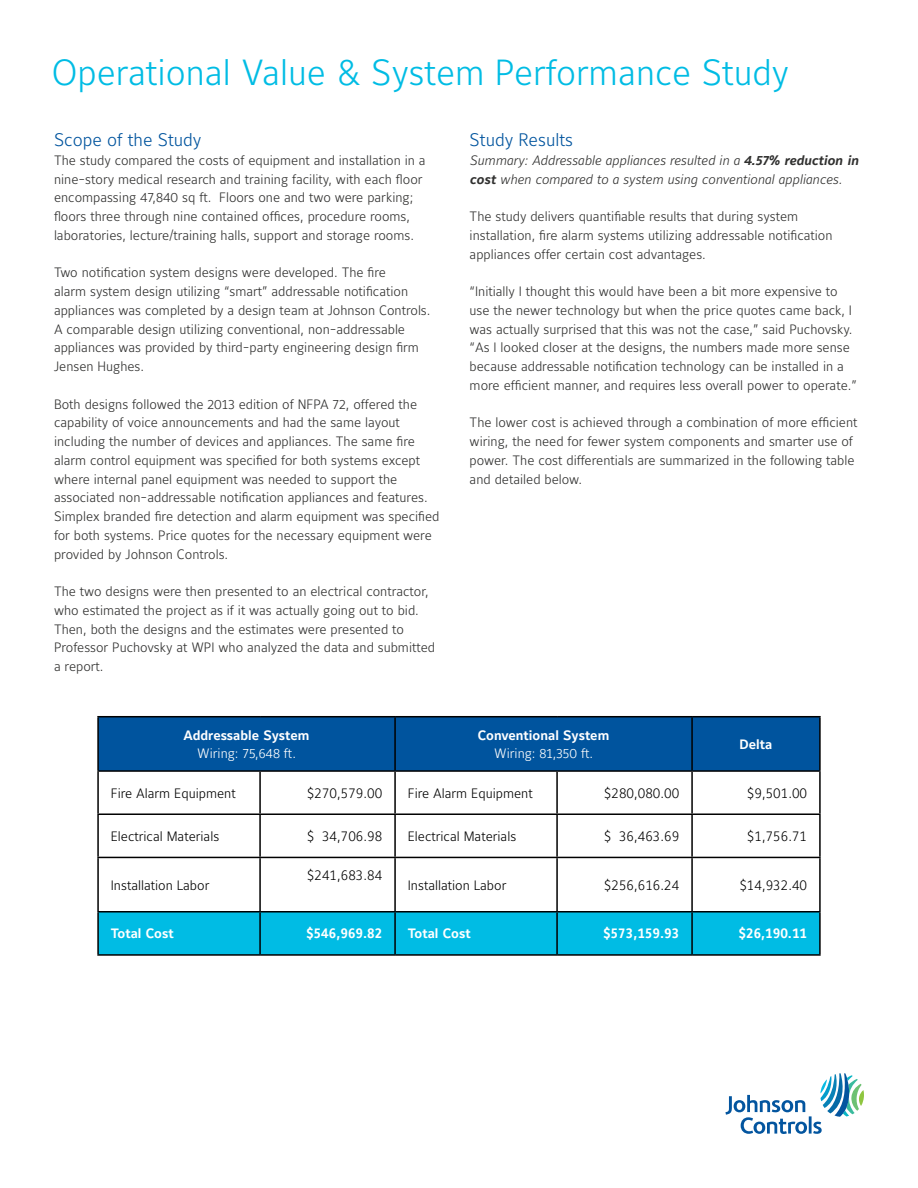
<style>
.page{position:relative;width:918px;height:1188px;background:#fff}
.page>*{position:absolute;margin:0;border:0;box-sizing:border-box;transform-origin:0 0}
.t1{font:300 36px "Maurea Jci Lf ML";color:#00bce4}
.t2{font:300 18px "Maurea Jci Lf ML";color:#00549e}
.t3{font:300 13.5px/18.8px "Maurea Jci Lf ML";color:#30302f}
.t4{font:italic 300 13.5px/18.8px "Maurea Jci Lf ML";color:#30302f}
.t5{font:300 13.5px "Maurea Jci Lf ML";color:#000}
.t6{font:300 13.5px "Maurea Jci Tf ML";color:#000}
.t7{font:700 13.5px "Maurea Jci Tf ML";color:#fff}
.t8{font:700 13.5px "Maurea Jci Lf ML";color:#fff}
.t9{font:300 13.5px "Maurea Jci Lf ML";color:#fff}
.s1{font-weight:700}
</style>
<div class="page">
<svg style="left:725px;top:1073px;width:139px;height:61px"></svg>
<div style="left:99px;top:717px;width:720px;height:53px;background:#00549e"></div>
<div style="left:99px;top:913px;width:720px;height:41px;background:#00bce4"></div>
<hr style="left:97px;top:716px;width:163px;height:1px;background:#000">
<hr style="left:97px;top:717px;width:2px;height:53px;background:#000">
<hr style="left:260px;top:716px;width:135px;height:1px;background:#000">
<hr style="left:395px;top:716px;width:162px;height:1px;background:#000">
<hr style="left:557px;top:716px;width:135px;height:1px;background:#000">
<hr style="left:692px;top:716px;width:129px;height:1px;background:#000">
<hr style="left:819px;top:717px;width:2px;height:53px;background:#000">
<hr style="left:97px;top:770px;width:163px;height:2px;background:#000">
<hr style="left:97px;top:772px;width:2px;height:41px;background:#000">
<hr style="left:260px;top:770px;width:135px;height:2px;background:#000">
<hr style="left:259px;top:772px;width:2px;height:41px;background:#000">
<hr style="left:395px;top:770px;width:162px;height:2px;background:#000">
<hr style="left:557px;top:770px;width:135px;height:2px;background:#000">
<hr style="left:556px;top:772px;width:2px;height:41px;background:#000">
<hr style="left:692px;top:770px;width:129px;height:2px;background:#000">
<hr style="left:819px;top:772px;width:2px;height:41px;background:#000">
<hr style="left:97px;top:813px;width:163px;height:2px;background:#000">
<hr style="left:97px;top:815px;width:2px;height:42px;background:#000">
<hr style="left:260px;top:813px;width:135px;height:2px;background:#000">
<hr style="left:259px;top:815px;width:2px;height:42px;background:#000">
<hr style="left:395px;top:813px;width:162px;height:2px;background:#000">
<hr style="left:557px;top:813px;width:135px;height:2px;background:#000">
<hr style="left:556px;top:815px;width:2px;height:42px;background:#000">
<hr style="left:692px;top:813px;width:129px;height:2px;background:#000">
<hr style="left:819px;top:815px;width:2px;height:42px;background:#000">
<hr style="left:97px;top:857px;width:163px;height:1px;background:#000">
<hr style="left:97px;top:858px;width:2px;height:53px;background:#000">
<hr style="left:260px;top:857px;width:135px;height:1px;background:#000">
<hr style="left:259px;top:858px;width:2px;height:53px;background:#000">
<hr style="left:395px;top:857px;width:162px;height:1px;background:#000">
<hr style="left:557px;top:857px;width:135px;height:1px;background:#000">
<hr style="left:556px;top:858px;width:2px;height:53px;background:#000">
<hr style="left:692px;top:857px;width:129px;height:1px;background:#000">
<hr style="left:819px;top:858px;width:2px;height:53px;background:#000">
<hr style="left:97px;top:911px;width:163px;height:2px;background:#000">
<hr style="left:97px;top:913px;width:2px;height:41px;background:#000">
<hr style="left:260px;top:911px;width:135px;height:2px;background:#000">
<hr style="left:259px;top:913px;width:2px;height:41px;background:#000">
<hr style="left:395px;top:911px;width:162px;height:2px;background:#000">
<hr style="left:557px;top:911px;width:135px;height:2px;background:#000">
<hr style="left:556px;top:913px;width:2px;height:41px;background:#000">
<hr style="left:692px;top:911px;width:129px;height:2px;background:#000">
<hr style="left:819px;top:913px;width:2px;height:41px;background:#000">
<hr style="left:97px;top:954px;width:163px;height:2px;background:#000">
<hr style="left:260px;top:954px;width:135px;height:2px;background:#000">
<hr style="left:395px;top:954px;width:162px;height:2px;background:#000">
<hr style="left:557px;top:954px;width:135px;height:2px;background:#000">
<hr style="left:692px;top:954px;width:129px;height:2px;background:#000">
<hr style="left:394px;top:717px;width:2px;height:53px;background:#000">
<hr style="left:394px;top:772px;width:2px;height:41px;background:#000">
<hr style="left:394px;top:815px;width:2px;height:42px;background:#000">
<hr style="left:394px;top:858px;width:2px;height:53px;background:#000">
<hr style="left:394px;top:913px;width:2px;height:41px;background:#000">
<hr style="left:691px;top:717px;width:2px;height:53px;background:#000">
<hr style="left:691px;top:772px;width:2px;height:41px;background:#000">
<hr style="left:691px;top:815px;width:2px;height:42px;background:#000">
<hr style="left:691px;top:858px;width:2px;height:53px;background:#000">
<hr style="left:691px;top:913px;width:2px;height:41px;background:#000">
<h1 class="t1" style="left:52px;top:50px;width:739px">Operational Value &amp; System Performance Study</h1>
<h2 class="t2" style="left:54px;top:129px;width:149px">Scope of the Study</h2>
<p class="t3" style="left:54px;top:150px;width:373px">The study compared the costs of equipment and installation in a nine-story medical research and training facility, with each floor encompassing 47,840 sq ft. Floors one and two were parking; floors three through nine contained offices, procedure rooms, laboratories, lecture/training halls, support and storage rooms.</p>
<p class="t3" style="left:54px;top:263px;width:378px">Two notification system designs were developed. The fire<br>alarm system design utilizing “smart” addressable notification appliances was completed by a design team at Johnson Controls.<br>A comparable design utilizing conventional, non-addressable appliances was provided by third-party engineering design firm Jensen Hughes.</p>
<p class="t3" style="left:54px;top:394px;width:387px">Both designs followed the 2013 edition of NFPA 72, offered the capability of voice announcements and had the same layout including the number of devices and appliances. The same fire alarm control equipment was specified for both systems except where internal panel equipment was needed to support the associated non-addressable notification appliances and features.<br>Simplex branded fire detection and alarm equipment was specified for both systems. Price quotes for the necessary equipment were provided by Johnson Controls.</p>
<p class="t3" style="left:54px;top:582px;width:383px">The two designs were then presented to an electrical contractor, who estimated the project as if it was actually going out to bid.<br>Then, both the designs and the estimates were presented to Professor Puchovsky at WPI who analyzed the data and submitted a report.</p>
<p class="t8" style="left:184px;top:727px;width:128px">Addressable System</p>
<p class="t9" style="left:197px;top:745px;width:100px">Wiring: 75,648 ft.</p>
<h2 class="t2" style="left:470px;top:129px;width:105px">Study Results</h2>
<p class="t4" style="left:470px;top:151px;width:390px">Summary: Addressable appliances resulted in a <span class="s1">4.57% reduction in cost</span> when compared to a system using conventional appliances.</p>
<p class="t3" style="left:470px;top:207px;width:365px">The study delivers quantifiable results that during system installation, fire alarm systems utilizing addressable notification appliances offer certain cost advantages.</p>
<p class="t3" style="left:470px;top:282px;width:389px">“Initially I thought this would have been a bit more expensive to use the newer technology but when the price quotes came back, I was actually surprised that this was not the case,” said Puchovsky. “As I looked closer at the designs, the numbers made more sense because addressable notification technology can be installed in a more efficient manner, and requires less overall power to operate.”</p>
<p class="t3" style="left:470px;top:413px;width:389px">The lower cost is achieved through a combination of more efficient wiring, the need for fewer system components and smarter use of power. The cost differentials are summarized in the following table and detailed below.</p>
<p class="t8" style="left:478px;top:727px;width:133px">Conventional System</p>
<p class="t9" style="left:494px;top:745px;width:100px">Wiring: 81,350 ft.</p>
<p class="t8" style="left:740px;top:736px;width:34px">Delta</p>
<p class="t5" style="left:111px;top:785px;width:126px">Fire Alarm Equipment</p>
<p class="t6" style="left:307px;top:785px;width:77px">$270,579.00</p>
<p class="t5" style="left:408px;top:785px;width:126px">Fire Alarm Equipment</p>
<p class="t6" style="left:604px;top:785px;width:77px">$280,080.00</p>
<p class="t6" style="left:747px;top:785px;width:62px">$9,501.00</p>
<p class="t5" style="left:111px;top:828px;width:110px">Electrical Materials</p>
<p class="t6" style="left:307px;top:828px;width:77px">$ 34,706.98</p>
<p class="t5" style="left:408px;top:828px;width:110px">Electrical Materials</p>
<p class="t6" style="left:604px;top:828px;width:77px">$ 36,463.69</p>
<p class="t6" style="left:747px;top:828px;width:62px">$1,756.71</p>
<p class="t5" style="left:111px;top:877px;width:100px">Installation Labor</p>
<p class="t6" style="left:307px;top:867px;width:77px">$241,683.84</p>
<p class="t5" style="left:408px;top:877px;width:100px">Installation Labor</p>
<p class="t6" style="left:604px;top:877px;width:77px">$256,616.24</p>
<p class="t6" style="left:739px;top:877px;width:69px">$14,932.40</p>
<p class="t7" style="left:111px;top:926px;width:64px">Total Cost</p>
<p class="t7" style="left:306px;top:926px;width:78px">$546,969.82</p>
<p class="t7" style="left:408px;top:926px;width:64px">Total Cost</p>
<p class="t7" style="left:603px;top:926px;width:78px">$573,159.93</p>
<p class="t7" style="left:739px;top:926px;width:70px">$26,190.11</p>
</div>
